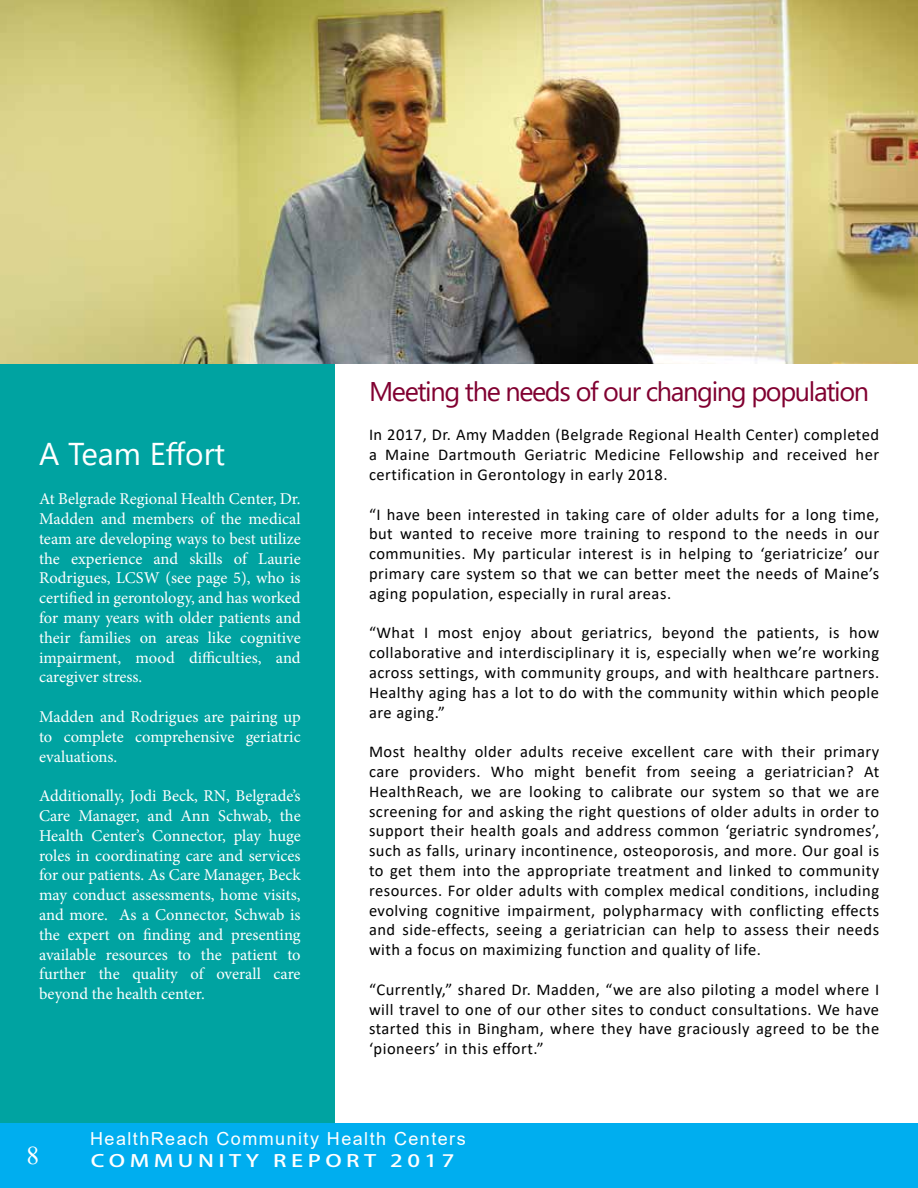
<style>
.page{position:relative;width:918px;height:1188px;background:#fff}
.page>*{position:absolute;margin:0;border:0;box-sizing:border-box;transform-origin:0 0}
.t1{font:31.5px "Segoe UI";color:#fff}
.t2{font:27px "Segoe UI";letter-spacing:-.05em;color:#810031}
.t3{font:25.5px "Times New Roman";color:#fff}
.t4{font:18px "Arial";letter-spacing:.08em;color:#fff}
.t5{font:500 16.8px "Koz Go Pro";letter-spacing:.2em;color:#fff;scale:1.33 1}
.t6{font:16.5px/19.8px "Calibri";letter-spacing:.03em;color:#000;text-align:justify}
.t7{font:16.5px/19.8px "Minion Pro";color:#fff;text-align:justify}
</style>
<div class="page">
<div style="left:0;top:1123px;width:918px;height:65px;background:#00aeef"></div>
<img style="left:0;top:0;width:918px;height:364px">
<div style="left:0;top:364px;width:334px;height:759px;background:#00a3a1"></div>
<h1 class="t1" style="left:39px;top:424px;width:188px">A Team Effort</h1>
<p class="t7" style="left:39px;top:489px;width:263px">At Belgrade Regional Health Center, Dr.<br>Madden and members of the medical team are developing ways to best utilize the experience and skills of Laurie Rodrigues, LCSW (see page 5), who is certified in gerontology, and has worked for many years with older patients and their families on areas like cognitive impairment, mood difficulties, and caregiver stress.</p>
<p class="t7" style="left:39px;top:707px;width:263px">Madden and Rodrigues are pairing up to complete comprehensive geriatric evaluations.</p>
<p class="t7" style="left:39px;top:786px;width:263px">Additionally, Jodi Beck, RN, Belgrade’s Care Manager, and Ann Schwab, the Health Center’s Connector, play huge roles in coordinating care and services for our patients. As Care Manager, Beck may conduct assessments, home visits, and more. As a Connector, Schwab is the expert on finding and presenting available resources to the patient to further the quality of overall care beyond the health center.</p>
<h2 class="t2" style="left:369px;top:366px;width:502px">Meeting the needs of our changing population</h2>
<p class="t6" style="left:369px;top:425px;width:512px">In 2017, Dr. Amy Madden (Belgrade Regional Health Center) completed a Maine Dartmouth Geriatric Medicine Fellowship and received her certification in Gerontology in early 2018.</p>
<p class="t6" style="left:369px;top:504px;width:512px">“I have been interested in taking care of older adults for a long time, but wanted to receive more training to respond to the needs in our communities. My particular interest is in helping to ‘geriatricize’ our primary care system so that we can better meet the needs of Maine’s aging population, especially in rural areas.</p>
<p class="t6" style="left:369px;top:623px;width:512px">“What I most enjoy about geriatrics, beyond the patients, is how collaborative and interdisciplinary it is, especially when we’re working across settings, with community groups, and with healthcare partners.<br>Healthy aging has a lot to do with the community within which people are aging.”</p>
<p class="t6" style="left:369px;top:742px;width:512px">Most healthy older adults receive excellent care with their primary care providers. Who might benefit from seeing a geriatrician? At HealthReach, we are looking to calibrate our system so that we are screening for and asking the right questions of older adults in order to support their health goals and address common ‘geriatric syndromes’, such as falls, urinary incontinence, osteoporosis, and more. Our goal is to get them into the appropriate treatment and linked to community resources. For older adults with complex medical conditions, including evolving cognitive impairment, polypharmacy with conflicting effects and side-effects, seeing a geriatrician can help to assess their needs with a focus on maximizing function and quality of life.</p>
<p class="t6" style="left:369px;top:979px;width:512px">“Currently,” shared Dr. Madden, “we are also piloting a model where I will travel to one of our other sites to conduct consultations. We have started this in Bingham, where they have graciously agreed to be the ‘pioneers’ in this effort.”</p>
<h3 class="t3" style="left:26px;top:1137px;width:14px">8</h3>
<p class="t4" style="left:90px;top:1126px;width:377px">HealthReach Community Health Centers</p>
<p class="t5" style="left:91px;top:1150px;width:275px">COMMUNITY REPORT 2017</p>
</div>
